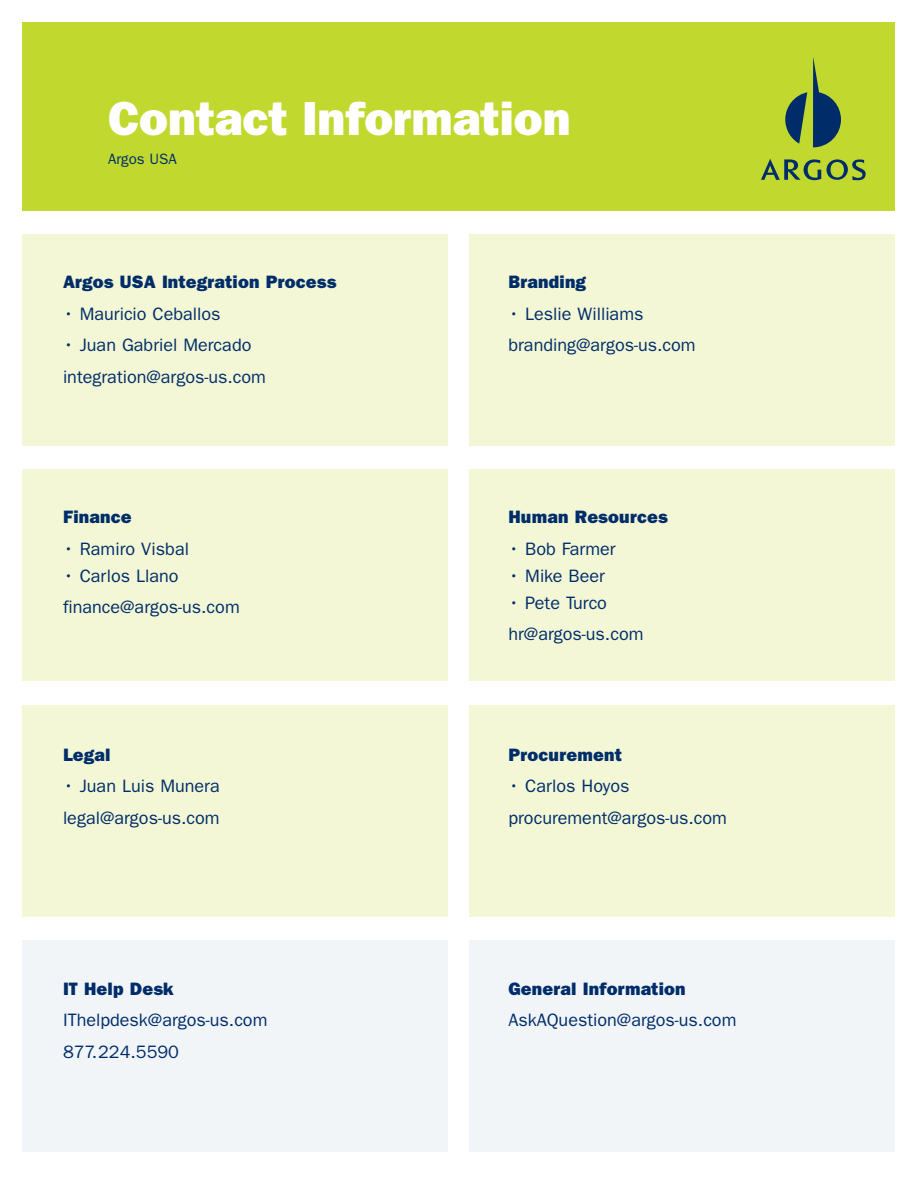
<style>
.page{position:relative;width:918px;height:1188px;background:#fff}
.page>*{position:absolute;margin:0;border:0;box-sizing:border-box;transform-origin:0 0}
.t1{font:800 48px "Franklin Gothic";color:#fff}
.t2{font:18px/31.5px "Franklin Gothic";color:#002d6a}
.t3{font:800 18px "Franklin Gothic";letter-spacing:.01em;color:#002d6a}
.t4{font:15px "Franklin Gothic";color:#002d6a}
</style>
<div class="page">
<div style="left:22px;top:22px;width:874px;height:190px;background:#c1d82f"></div>
<div style="left:22px;top:234px;width:426px;height:212px;background:#f3f7d5"></div>
<div style="left:470px;top:234px;width:426px;height:212px;background:#f3f7d5"></div>
<div style="left:22px;top:470px;width:426px;height:211px;background:#f3f7d5"></div>
<div style="left:470px;top:470px;width:426px;height:211px;background:#f3f7d5"></div>
<div style="left:22px;top:705px;width:426px;height:211px;background:#f3f7d5"></div>
<div style="left:470px;top:705px;width:426px;height:211px;background:#f3f7d5"></div>
<div style="left:22px;top:940px;width:426px;height:212px;background:#f2f5f8"></div>
<div style="left:470px;top:940px;width:426px;height:212px;background:#f2f5f8"></div>
<svg style="left:813px;top:57px;width:28px;height:90px"></svg>
<svg style="left:785px;top:92px;width:22px;height:52px"></svg>
<svg style="left:761px;top:159px;width:105px;height:21px"></svg>
<h1 class="t1" style="left:108px;top:90px;width:464px">Contact Information</h1>
<p class="t4" style="left:108px;top:151px;width:70px">Argos USA</p>
<p class="t3" style="left:63px;top:271px;width:275px">Argos USA Integration Process</p>
<p class="t2" style="left:63px;top:298px;width:159px">• Mauricio Ceballos</p>
<p class="t2" style="left:63px;top:329px;width:205px">• Juan Gabriel Mercado integration@argos-us.com</p>
<p class="t3" style="left:63px;top:507px;width:70px">Finance</p>
<p class="t2" style="left:63px;top:533px;width:128px">• Ramiro Visbal</p>
<p class="t2" style="left:63px;top:560px;width:178px">• Carlos Llano finance@argos-us.com</p>
<p class="t3" style="left:63px;top:744px;width:49px">Legal</p>
<p class="t2" style="left:63px;top:770px;width:158px">• Juan Luis Munera legal@argos-us.com</p>
<p class="t3" style="left:63px;top:978px;width:112px">IT Help Desk</p>
<p class="t2" style="left:63px;top:1004px;width:206px">IThelpdesk@argos-us.com<br>877.224.5590</p>
<p class="t3" style="left:508px;top:271px;width:79px">Branding</p>
<p class="t2" style="left:508px;top:298px;width:189px">• Leslie Williams branding@argos-us.com</p>
<p class="t3" style="left:508px;top:507px;width:161px">Human Resources</p>
<p class="t2" style="left:508px;top:533px;width:109px">• Bob Farmer</p>
<p class="t2" style="left:508px;top:560px;width:98px">• Mike Beer</p>
<p class="t2" style="left:508px;top:587px;width:136px">• Pete Turco hr@argos-us.com</p>
<p class="t3" style="left:508px;top:744px;width:115px">Procurement</p>
<p class="t2" style="left:508px;top:770px;width:220px">• Carlos Hoyos procurement@argos-us.com</p>
<p class="t3" style="left:508px;top:978px;width:179px">General Information</p>
<p class="t2" style="left:508px;top:1004px;width:229px">AskAQuestion@argos-us.com</p>
</div>
